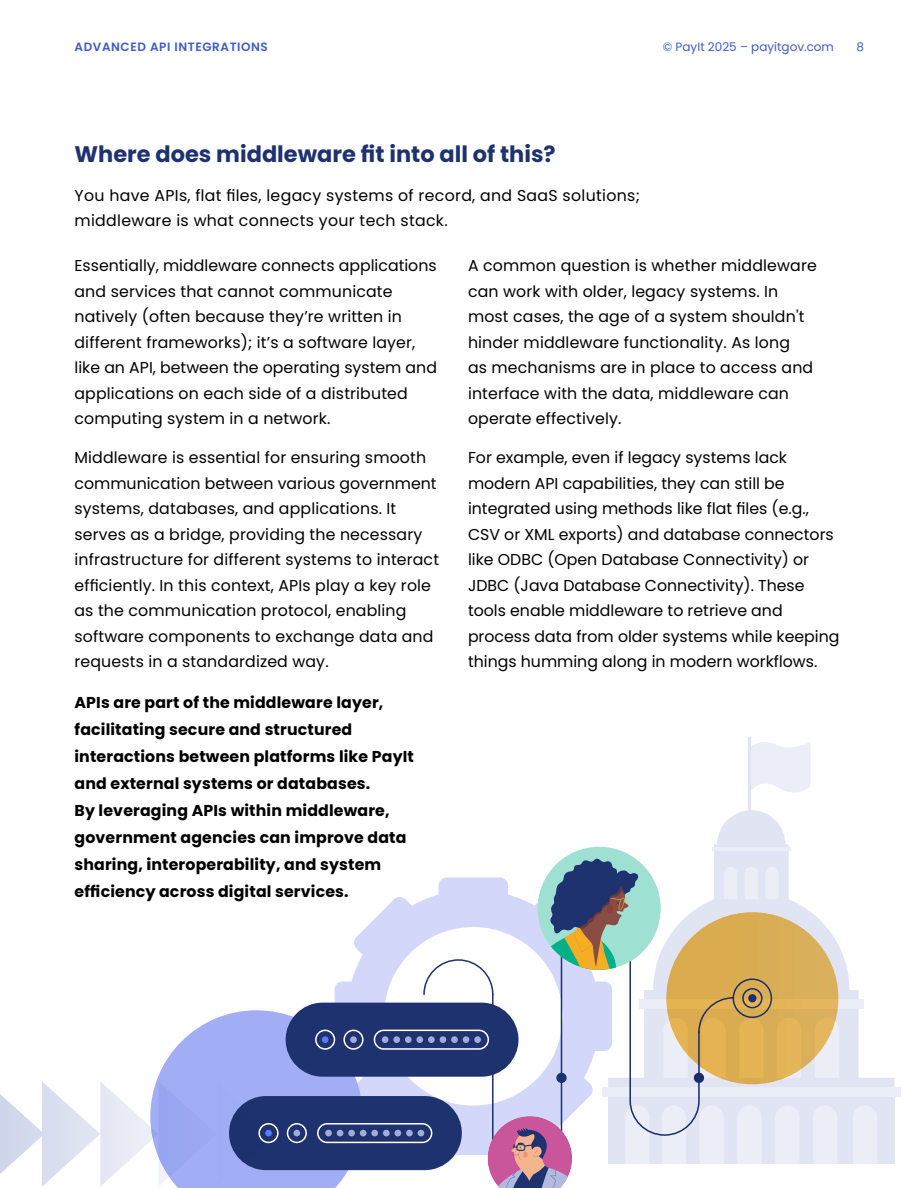
<style>
.page{position:relative;width:918px;height:1188px;background:#fff}
.page>*{position:absolute;margin:0;border:0;box-sizing:border-box;transform-origin:0 0}
.t1{font:700 22.5px "Poppins";color:#1e326f}
.t2{font:15.75px/25.5px "Poppins";letter-spacing:.01em;color:#000}
.t3{font:700 15.75px/27px "Poppins";letter-spacing:.01em;color:#000}
.t4{font:12px "Poppins";color:#3f5cc7}
.t5{font:600 12px "Poppins";letter-spacing:.05em;color:#3f5cc7}
</style>
<div class="page">
<svg style="left:751px;top:742px;width:59px;height:51px"></svg>
<svg style="left:608px;top:810px;width:286px;height:277px"></svg>
<div style="left:608px;top:1096px;width:286px;height:68px;background:#e1e4f2"></div>
<div style="left:639px;top:999px;width:224px;height:10px;background:#ebedf7"></div>
<div style="left:602px;top:1087px;width:299px;height:10px;background:#ebedf7"></div>
<svg style="left:815px;top:1018px;width:24px;height:60px"></svg>
<hr style="left:712px;top:848px;width:78px;height:3px;background:#c3c9e6">
<hr style="left:748px;top:737px;width:3px;height:78px;background:#a1add8;border-radius:2px">
<div style="left:666px;top:912px;width:172px;height:172px;background:#d9b05b;border-radius:50%"></div>
<div style="left:538px;top:847px;width:123px;height:123px;background:#9ee1d2;border-radius:50%"></div>
<svg style="left:0;top:859px;width:801px;height:329px"></svg>
<p class="t5" style="left:75px;top:40px;width:195px">ADVANCED API INTEGRATIONS</p>
<p class="t4" style="left:663px;top:40px;width:173px">© PayIt 2025 – payitgov.com</p>
<p class="t4" style="left:856px;top:40px;width:9px">8</p>
<h1 class="t1" style="left:75px;top:141px;width:483px">Where does middleware fit into all of this?</h1>
<p class="t2" style="left:75px;top:182px;width:567px">You have APIs, flat files, legacy systems of record, and SaaS solutions; middleware is what connects your tech stack.</p>
<p class="t2" style="left:75px;top:253px;width:364px">Essentially, middleware connects applications and services that cannot communicate natively (often because they’re written in different frameworks); it’s a software layer, like an API, between the operating system and applications on each side of a distributed computing system in a network.</p>
<p class="t2" style="left:75px;top:445px;width:366px">Middleware is essential for ensuring smooth communication between various government systems, databases, and applications. It serves as a bridge, providing the necessary infrastructure for different systems to interact efficiently. In this context, APIs play a key role as the communication protocol, enabling software components to exchange data and requests in a standardized way.</p>
<p class="t3" style="left:75px;top:689px;width:341px">APIs are part of the middleware layer, facilitating secure and structured interactions between platforms like PayIt and external systems or databases.<br>By leveraging APIs within middleware, government agencies can improve data sharing, interoperability, and system efficiency across digital services.</p>
<p class="t2" style="left:468px;top:253px;width:350px">A common question is whether middleware can work with older, legacy systems. In most cases, the age of a system shouldn't hinder middleware functionality. As long<br>as mechanisms are in place to access and interface with the data, middleware can operate effectively.</p>
<p class="t2" style="left:468px;top:445px;width:373px">For example, even if legacy systems lack modern API capabilities, they can still be integrated using methods like flat files (e.g., CSV or XML exports) and database connectors like ODBC (Open Database Connectivity) or JDBC (Java Database Connectivity). These tools enable middleware to retrieve and process data from older systems while keeping things humming along in modern workflows.</p>
</div>
